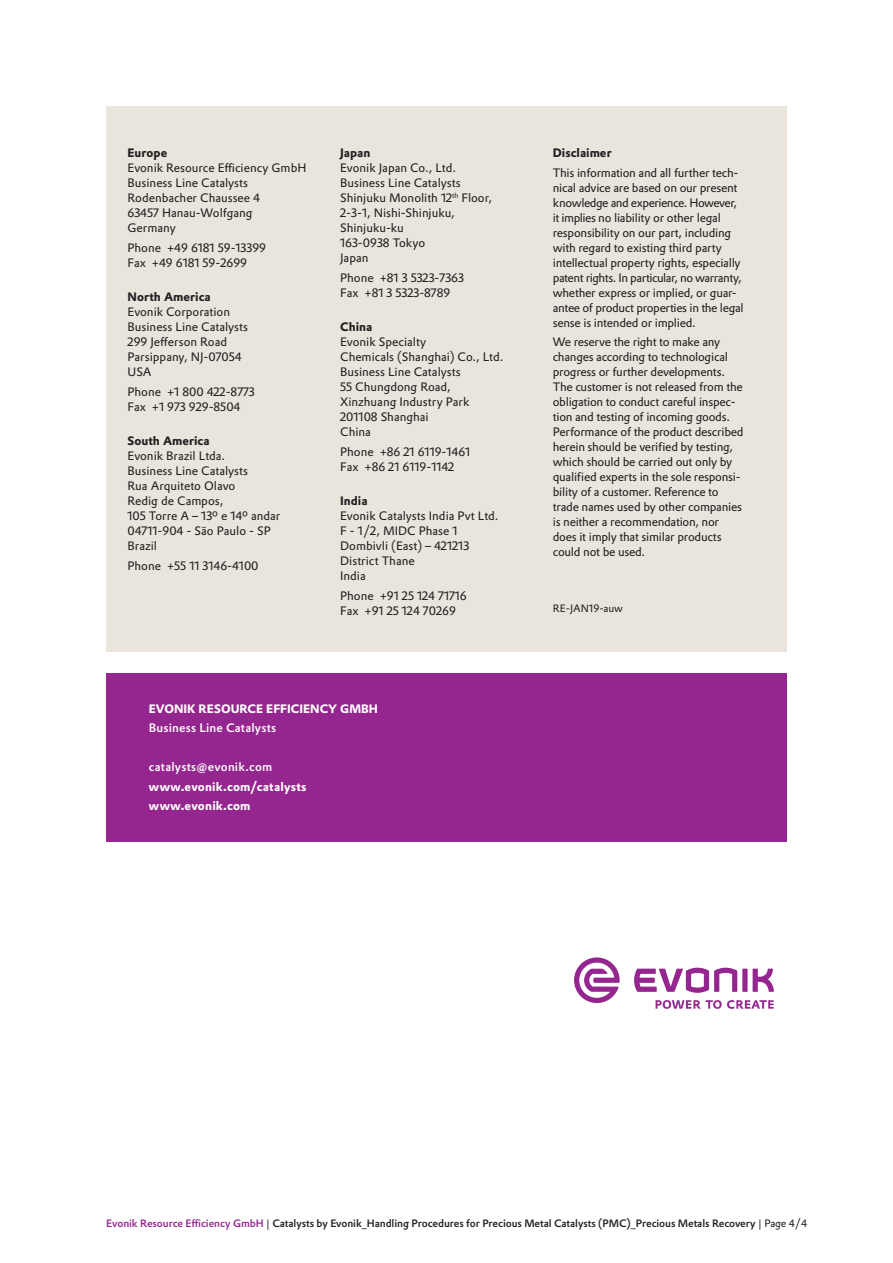
<style>
.page{position:relative;width:893px;height:1263px;background:#fff}
.page>*{position:absolute;margin:0;border:0;box-sizing:border-box;transform-origin:0 0}
.t1{font:12px/15px "Evonik Prokyon";letter-spacing:-.015em;color:#231f20}
.t2{font:700 12px/19.5px "Evonik Prokyon";letter-spacing:.005em;color:#fff}
.t3{font:700 12px "Evonik Prokyon";color:#231f20}
.t4{font:500 12px "Evonik Prokyon";letter-spacing:.015em;color:#fff}
.t5{font:500 10.5px "Evonik Prokyon";letter-spacing:-.01em;color:#231f20}
.t6{font:10.5px "Evonik Prokyon";color:#231f20}
.s1{color:#95268f}
.s2{font-weight:400}
</style>
<div class="page">
<div style="left:106px;top:106px;width:681px;height:546px;background:#e9e5dd"></div>
<div style="left:106px;top:673px;width:681px;height:168px;background:#95268f"></div>
<svg style="left:753px;top:969px;width:21px;height:23px"></svg>
<div style="left:742px;top:969px;width:6px;height:23px;background:#95268f"></div>
<svg style="left:634px;top:968px;width:103px;height:25px"></svg>
<svg style="left:574px;top:957px;width:46px;height:46px"></svg>
<svg style="left:656px;top:1000px;width:118px;height:9px"></svg>
<p class="t3" style="left:128px;top:143px;width:41px">Europe</p>
<p class="t1" style="left:128px;top:160px;width:180px">Evonik Resource Efficiency GmbH<br>Business Line Catalysts<br>Rodenbacher Chaussee 4<br>63457 Hanau-Wolfgang<br>Germany</p>
<p class="t1" style="left:128px;top:239px;width:140px">Phone +49 6181 59-13399<br>Fax +49 6181 59-2699</p>
<p class="t3" style="left:128px;top:287px;width:85px">North America</p>
<p class="t1" style="left:128px;top:304px;width:122px">Evonik Corporation<br>Business Line Catalysts<br>299 Jefferson Road<br>Parsippany, NJ-07054<br>USA</p>
<p class="t1" style="left:128px;top:383px;width:129px">Phone +1 800 422-8773<br>Fax +1 973 929-8504</p>
<p class="t3" style="left:128px;top:431px;width:84px">South America</p>
<p class="t1" style="left:128px;top:448px;width:154px">Evonik Brazil Ltda.<br>Business Line Catalysts<br>Rua Arquiteto Olavo<br>Redig de Campos,<br>105 Torre A – 13º e 14º andar<br>04711-904 - São Paulo - SP<br>Brazil</p>
<p class="t1" style="left:128px;top:557px;width:132px">Phone +55 11 3146-4100</p>
<p class="t3" style="left:340px;top:143px;width:32px">Japan</p>
<p class="t1" style="left:340px;top:160px;width:153px">Evonik Japan Co., Ltd.<br>Business Line Catalysts<br>Shinjuku Monolith 12<sup>th</sup> Floor,<br>2-3-1, Nishi-Shinjuku,<br>Shinjuku-ku<br>163-0938 Tokyo<br>Japan</p>
<p class="t1" style="left:340px;top:269px;width:125px">Phone +81 3 5323-7363<br>Fax +81 3 5323-8789</p>
<p class="t3" style="left:340px;top:317px;width:34px">China</p>
<p class="t1" style="left:340px;top:334px;width:165px">Evonik Specialty<br>Chemicals (Shanghai) Co., Ltd.<br>Business Line Catalysts<br>55 Chungdong Road,<br>Xinzhuang Industry Park<br>201108 Shanghai<br>China</p>
<p class="t1" style="left:340px;top:443px;width:132px">Phone +86 21 6119-1461<br>Fax +86 21 6119-1142</p>
<p class="t3" style="left:340px;top:491px;width:29px">India</p>
<p class="t1" style="left:340px;top:508px;width:160px">Evonik Catalysts India Pvt Ltd.<br>F - 1/2, MIDC Phase 1<br>Dombivli (East) – 421213<br>District Thane<br>India</p>
<p class="t1" style="left:340px;top:587px;width:128px">Phone +91 25 124 71716<br>Fax +91 25 124 70269</p>
<p class="t2" style="left:149px;top:698px;width:231px">EVONIK RESOURCE EFFICIENCY GMBH</p>
<p class="t4" style="left:149px;top:719px;width:129px">Business Line Catalysts</p>
<p class="t4" style="left:149px;top:758px;width:125px">catalysts@evonik.com</p>
<p class="t2" style="left:149px;top:776px;width:159px">www.evonik.com/catalysts www.evonik.com</p>
<p class="t3" style="left:553px;top:143px;width:60px">Disclaimer</p>
<p class="t1" style="left:553px;top:164px;width:192px">This information and all further tech&shy;nical advice are based on our present knowledge and experience. However, it implies no liability or other legal responsibility on our part, including with regard to existing third party intellectual property rights, especially patent rights. In particular, no warranty, whether express or implied, or guar&shy;antee of product properties in the legal sense is intended or implied.</p>
<p class="t1" style="left:553px;top:334px;width:192px">We reserve the right to make any changes according to technological progress or further developments.<br>The customer is not released from the obligation to conduct careful inspec&shy;tion and testing of incoming goods.<br>Performance of the product described herein should be verified by testing, which should be carried out only by qualified experts in the sole responsi&shy;bility of a customer. Reference to trade names used by other companies is neither a recommendation, nor does it imply that similar products could not be used.</p>
<p class="t6" style="left:553px;top:600px;width:72px">RE-JAN19-auw</p>
<p class="t5" style="left:106px;top:1215px;width:702px"><span class="s1">Evonik Resource Efficiency GmbH</span> <span class="s2">|</span> Catalysts by Evonik_Handling Procedures for Precious Metal Catalysts (PMC)_Precious Metals Recovery <span class="s2">| Page 4/4</span></p>
</div>
